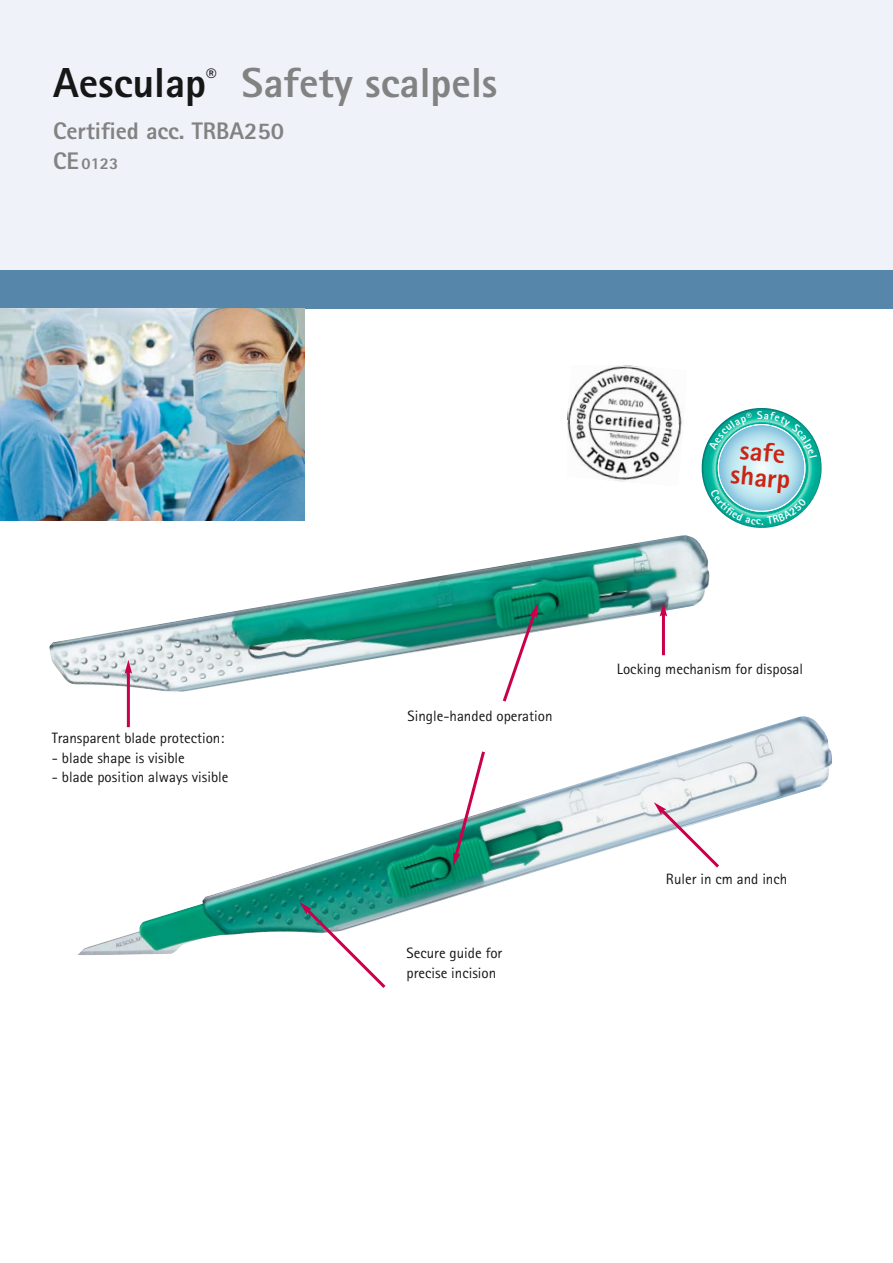
<style>
.page{position:relative;width:893px;height:1263px;background:#fff}
.page>*{position:absolute;margin:0;border:0;box-sizing:border-box;transform-origin:0 0}
.t1{font:800 42px "Rotis Sans Serif Pro";color:#818281}
.t2{font:800 27px/25.2px "Rotis Sans Serif Pro";color:#cc2313}
.t3{font:800 24px "Rotis Sans Serif Pro";color:#818281}
.t4{font:800 16.5px "Rotis Sans Serif Pro";color:#818281}
.t5{font:15px/19.5px "Rotis Sans Serif";color:#151616}
.s1{font-family:"Rotis Sans Serif";color:#151616}
.s2{font-size:24px}
</style>
<div class="page">
<div style="left:0;top:0;width:893px;height:270px;background:#eff2f8"></div>
<hr style="left:0;top:308px;width:893px;height:1px;background:#5686a9">
<div style="left:0;top:270px;width:893px;height:38px;background:#5686a9"></div>
<img style="left:78px;top:716px;width:754px;height:239px">
<svg style="left:654px;top:802px;width:68px;height:69px"></svg>
<img style="left:49px;top:535px;width:661px;height:157px">
<svg style="left:299px;top:902px;width:90px;height:86px"></svg>
<hr style="left:127px;top:671px;width:3px;height:56px;background:#ca004b">
<svg style="left:125px;top:660px;width:7px;height:14px"></svg>
<svg style="left:452px;top:748px;width:35px;height:118px"></svg>
<svg style="left:500px;top:603px;width:38px;height:99px"></svg>
<hr style="left:662px;top:614px;width:3px;height:41px;background:#ca004b">
<svg style="left:660px;top:602px;width:7px;height:14px"></svg>
<img style="left:0;top:308px;width:304px;height:213px">
<img style="left:567px;top:366px;width:115px;height:116px">
<svg style="left:701px;top:408px;width:121px;height:120px"></svg>
<h1 class="t1" style="left:53px;top:68px;width:446px"><span class="s1">Aesculap</span><sup>®</sup> Safety scalpels</h1>
<h3 class="t3" style="left:53px;top:122px;width:233px">Certified acc. TRBA250</h3>
<p class="t4" style="left:53px;top:158px;width:67px"><span class="s2">CE</span> 0123</p>
<p class="t5" style="left:52px;top:730px;width:174px">Transparent blade protection:</p>
<p class="t5" style="left:52px;top:749px;width:134px">- blade shape is visible</p>
<p class="t5" style="left:52px;top:769px;width:178px">- blade position always visible</p>
<h2 class="t2" style="left:734px;top:436px;width:61px;rotate:5deg">safe sharp</h2>
<p class="t5" style="left:408px;top:707px;width:146px">Single-handed operation</p>
<p class="t5" style="left:407px;top:945px;width:97px">Secure guide for precise incision</p>
<p class="t5" style="left:617px;top:660px;width:188px">Locking mechanism for disposal</p>
<p class="t5" style="left:666px;top:870px;width:123px">Ruler in cm and inch</p>
</div>
